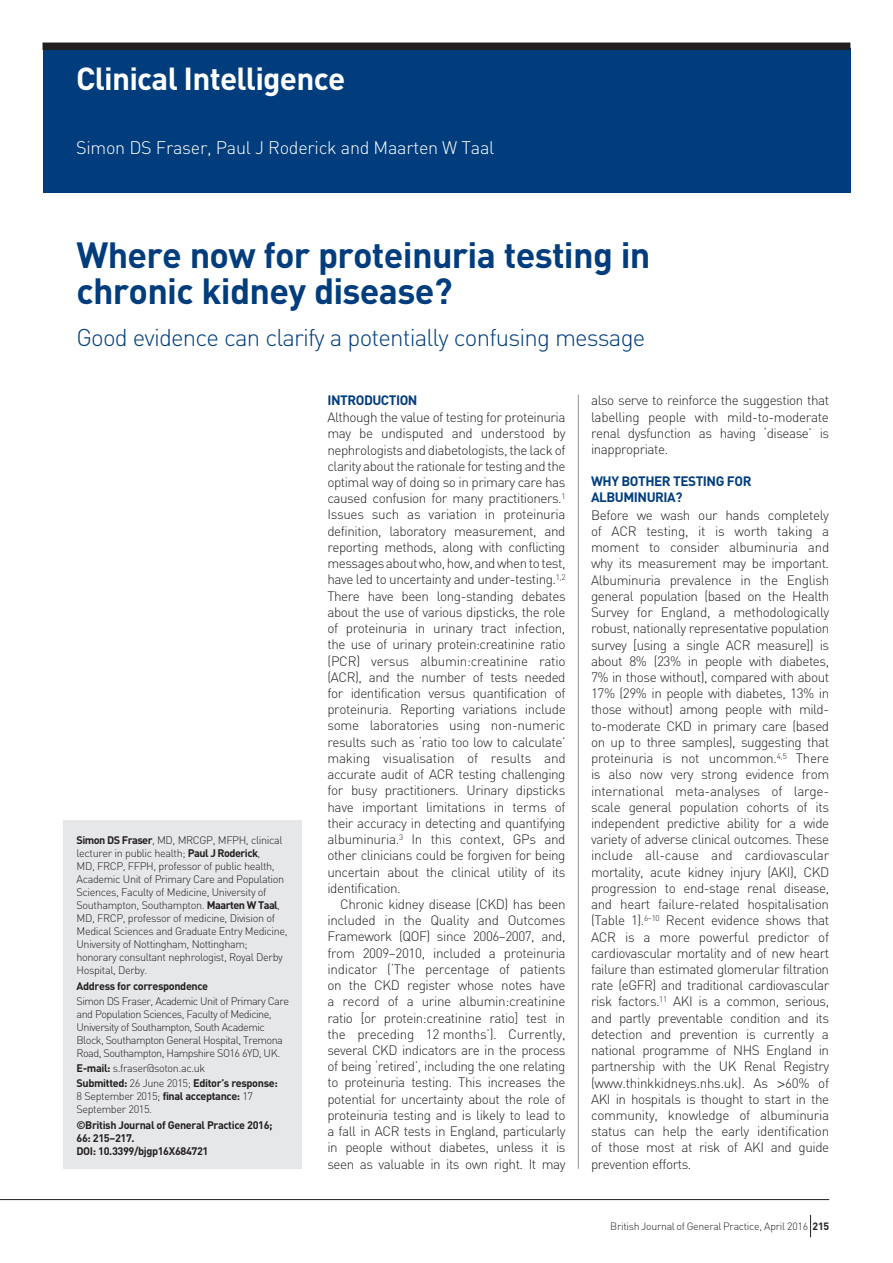
<style>
.page{position:relative;width:893px;height:1263px;background:#fff}
.page>*{position:absolute;margin:0;border:0;box-sizing:border-box;transform-origin:0 0}
.t1{font:700 36px/36px "DIN";letter-spacing:-.02em;color:#013d7d}
.t2{font:700 31.5px "DIN";letter-spacing:-.025em;color:#fff}
.t3{font:300 24px "DIN";letter-spacing:-.035em;color:#013d7d}
.t4{font:300 18px "DIN";letter-spacing:-.015em;color:#fff}
.t5{font:300 13.5px/16.2px "DIN";letter-spacing:-.035em;color:#231f20;text-align:justify}
.t6{font:700 13.5px/16.5px "DIN";letter-spacing:-.035em;color:#013d7d}
.t7{font:300 10.8px/13px "DIN";letter-spacing:-.035em;color:#231f20}
.t8{font:700 10.8px/13px "DIN";letter-spacing:-.035em;color:#231f20}
.t9{font:300 10.5px "DIN";letter-spacing:-.025em;color:#231f20}
.s1{font-weight:700}
.s2{font-weight:300}
.s3{font-family:"Helvetica"}
</style>
<div class="page">
<div style="left:43px;top:48px;width:807px;height:144px;background:#013d7d"></div>
<hr style="left:578px;top:395px;width:1px;height:774px;background:#939598">
<div style="left:43px;top:43px;width:807px;height:7px;background:#231f20"></div>
<div style="left:64px;top:821px;width:238px;height:348px;background:#e6e7e9"></div>
<hr style="left:0;top:1199px;width:829px;height:1px;background:#231f20">
<svg style="left:810px;top:1215px;width:1px;height:22px"></svg>
<h2 class="t2" style="left:76px;top:58px;width:271px">Clinical Intelligence</h2>
<h3 class="t4" style="left:76px;top:136px;width:420px">Simon DS Fraser, Paul J Roderick and Maarten W Taal</h3>
<h1 class="t1" style="left:77px;top:235px;width:576px">Where now for proteinuria testing in chronic kidney disease?</h1>
<h3 class="t3" style="left:77px;top:323px;width:570px">Good evidence can clarify a potentially confusing message</h3>
<p class="t7" style="left:77px;top:833px;width:213px"><span class="s1">Simon DS Fraser</span>, MD, MRCGP, MFPH, clinical lecturer in public health; <span class="s1">Paul J Roderick</span>,<br>MD, FRCP, FFPH, professor of public health, Academic Unit of Primary Care and Population Sciences, Faculty of Medicine, University of Southampton, Southampton. <span class="s1">Maarten W Taal</span>, MD, FRCP, professor of medicine, Division of Medical Sciences and Graduate Entry Medicine, University of Nottingham, Nottingham; honorary consultant nephrologist, Royal Derby Hospital, Derby.</p>
<p class="t8" style="left:77px;top:979px;width:133px">Address for correspondence</p>
<p class="t7" style="left:77px;top:994px;width:214px">Simon DS Fraser, Academic Unit of Primary Care and Population Sciences, Faculty of Medicine, University of Southampton, South Academic Block, Southampton General Hospital, Tremona Road, Southampton, Hampshire SO16 6YD, UK.</p>
<p class="t8" style="left:77px;top:1060px;width:203px;line-height:15.1px">E-mail: <span class="s2">s.fraser@soton.ac.uk<br></span>Submitted: <span class="s2">26 June 2015;</span> Editor’s response:</p>
<p class="t7" style="left:77px;top:1090px;width:178px">8 September 2015; <span class="s1">final acceptance:</span> 17<br>September 2015.</p>
<p class="t8" style="left:77px;top:1118px;width:198px">©British Journal of General Practice 2016;<br>66: 215–217.<br>DOI: 10.3399/bjgp16X684721</p>
<p class="t6" style="left:327px;top:391px;width:92px">INTRODUCTION</p>
<p class="t5" style="left:327px;top:409px;width:240px">Although the value of testing for proteinuria may be undisputed and understood by nephrologists and diabetologists, the lack of clarity about the rationale for testing and the optimal way of doing so in primary care has caused confusion for many practitioners.<sup>1<br></sup>Issues such as variation in proteinuria definition, laboratory measurement, and reporting methods, along with conflicting messages about who, how, and when to test, have led to uncertainty and under-testing.<sup>1,2<br></sup>There have been long-standing debates about the use of various dipsticks, the role of proteinuria in urinary tract infection, the use of urinary protein:creatinine ratio (PCR) versus albumin:creatinine ratio (ACR), and the number of tests needed for identification versus quantification of proteinuria. Reporting variations include some laboratories using non-numeric results such as ‘ratio too low to calculate’ making visualisation of results and accurate audit of ACR testing challenging for busy practitioners. Urinary dipsticks have important limitations in terms of their accuracy in detecting and quantifying albuminuria.<sup>3</sup> In this context, GPs and other clinicians could be forgiven for being uncertain about the clinical utility of its identification.</p>
<p class="t5" style="left:327px;top:896px;width:240px;text-indent:13px">Chronic kidney disease (CKD) has been included in the Quality and Outcomes Framework (QOF) since 2006–2007, and, from 2009–2010, included a proteinuria indicator (‘The percentage of patients on the CKD register whose notes have a record of a urine albumin:creatinine ratio [or protein:creatinine ratio] test in the preceding 12 months’). Currently, several CKD indicators are in the process of being ‘retired’, including the one relating to proteinuria testing. This increases the potential for uncertainty about the role of proteinuria testing and is likely to lead to a fall in ACR tests in England, particularly in people without diabetes, unless it is seen as valuable in its own right. It may</p>
<p class="t5" style="left:591px;top:392px;width:240px">also serve to reinforce the suggestion that labelling people with mild-to-moderate renal dysfunction as having ‘disease’ is inappropriate.</p>
<p class="t6" style="left:591px;top:472px;width:162px">WHY BOTHER TESTING FOR<br>ALBUMINURIA?</p>
<p class="t5" style="left:591px;top:507px;width:240px">Before we wash our hands completely of ACR testing, it is worth taking a moment to consider albuminuria and why its measurement may be important.<br>Albuminuria prevalence in the English general population (based on the Health Survey for England, a methodologically robust, nationally representative population survey [using a single ACR measure]) is about 8% (23% in people with diabetes, 7% in those without), compared with about 17% (29% in people with diabetes, 13% in those without) among people with mild&shy;to-moderate CKD in primary care (based on up to three samples), suggesting that proteinuria is not uncommon.<sup>4,5</sup> There is also now very strong evidence from international meta-analyses of large&shy;scale general population cohorts of its independent predictive ability for a wide variety of adverse clinical outcomes. These include all-cause and cardiovascular mortality, acute kidney injury (AKI), CKD progression to end-stage renal disease, and heart failure-related hospitalisation (Table 1).<sup>6–10</sup> Recent evidence shows that ACR is a more powerful predictor of cardiovascular mortality and of new heart failure than estimated glomerular filtration rate (eGFR) and traditional cardiovascular risk factors.<sup>11</sup> AKI is a common, serious, and partly preventable condition and its detection and prevention is currently a national programme of NHS England in partnership with the UK Renal Registry (www.thinkkidneys.nhs.uk). As <span class="s3">&gt;</span>60% of AKI in hospitals is thought to start in the community, knowledge of albuminuria status can help the early identification of those most at risk of AKI and guide prevention efforts.</p>
<p class="t9" style="left:610px;top:1219px;width:220px">British Journal of General Practice, April 2016 <span class="s1">215</span></p>
</div>
